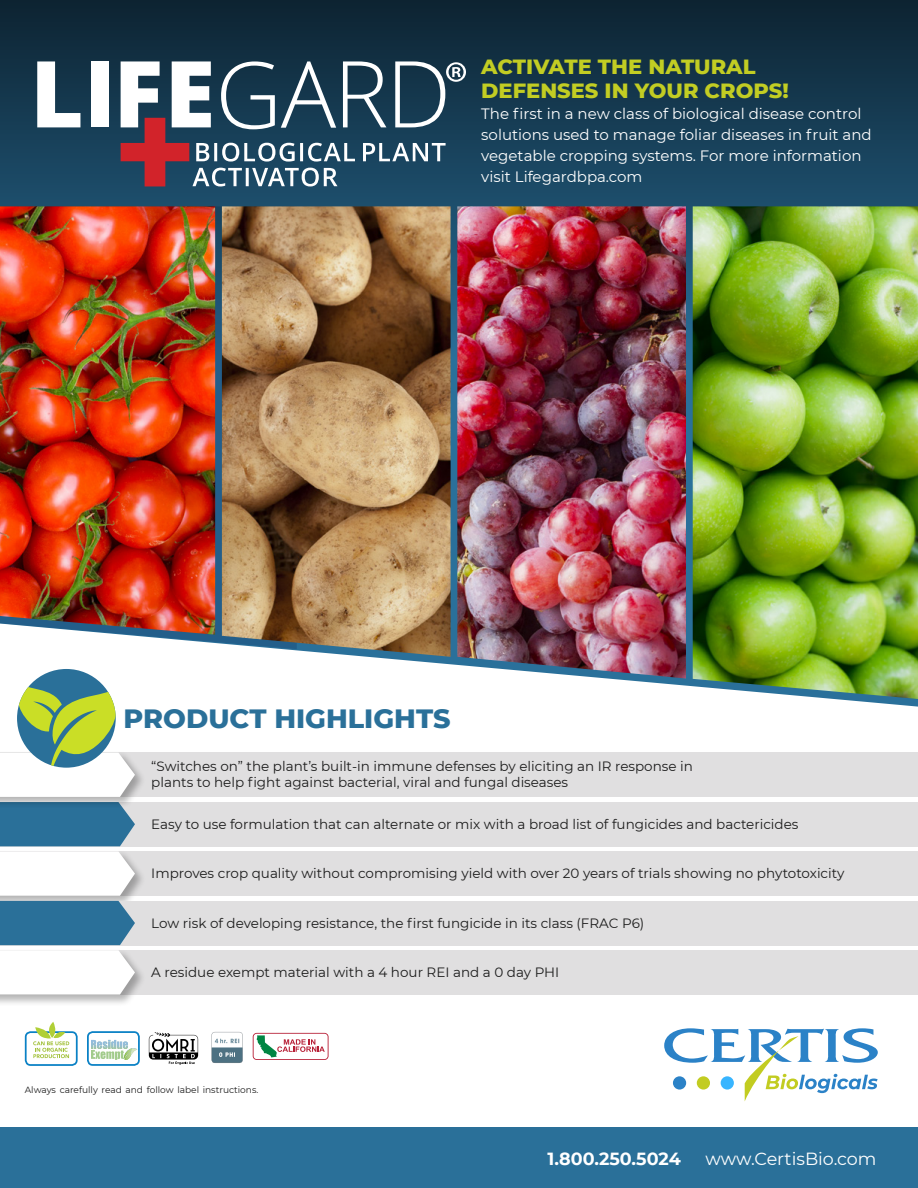
<style>
.page{position:relative;width:918px;height:1188px;background:#fff}
.page>*{position:absolute;margin:0;border:0;box-sizing:border-box;transform-origin:0 0}
.t1{font:800 27px "Montserrat";color:#2a7099}
.t2{font:800 21px/24.3px "Montserrat";color:#c2cd23}
.t3{font:17.55px "Montserrat";color:#fff}
.t4{font:700 17.55px "Montserrat";color:#fff}
.t5{font:15px/21px "Montserrat";color:#fff}
.t6{font:13.5px/16.5px "Montserrat";color:#1c1c1c}
.t7{font:9px "Montserrat";color:#1c1c1c}
</style>
<div class="page">
<svg style="left:32px;top:361px;width:886px;height:346px"></svg>
<div style="left:0;top:0;width:918px;height:361px;background:linear-gradient(to bottom,#0d2333,#2c7196)"></div>
<div style="left:0;top:802px;width:918px;height:44px;background:#e0dfe0"></div>
<div style="left:0;top:851px;width:918px;height:45px;background:#e0dfe0"></div>
<div style="left:0;top:849px;width:146px;height:59px;background:#000;opacity:.3"></div>
<div style="left:0;top:753px;width:918px;height:44px;background:#e0dfe0"></div>
<div style="left:0;top:750px;width:146px;height:59px;background:#000;opacity:.3"></div>
<div style="left:0;top:901px;width:918px;height:44px;background:#e0dfe0"></div>
<div style="left:0;top:950px;width:918px;height:45px;background:#e0dfe0"></div>
<div style="left:0;top:948px;width:146px;height:59px;background:#000;opacity:.3"></div>
<div style="left:0;top:1128px;width:918px;height:60px;background:#2a7099"></div>
<svg style="left:32px;top:206px;width:190px;height:443px"></svg>
<img style="left:457px;top:206px;width:229px;height:473px">
<img style="left:693px;top:206px;width:225px;height:493px">
<img style="left:222px;top:206px;width:229px;height:451px">
<img style="left:0;top:206px;width:215px;height:429px">
<div style="left:17px;top:669px;width:99px;height:99px;background:#2a7099;border-radius:50%"></div>
<svg style="left:0;top:683px;width:135px;height:312px"></svg>
<svg style="left:149px;top:1032px;width:49px;height:33px"></svg>
<svg style="left:212px;top:1032px;width:31px;height:31px"></svg>
<div style="left:87px;top:1031px;width:53px;height:35px;border:2px solid #0a81c5;border-radius:5px"></div>
<svg style="left:91px;top:1040px;width:46px;height:20px"></svg>
<div style="left:25px;top:1031px;width:53px;height:35px;border:2px solid #0a81c5;border-radius:5px"></div>
<svg style="left:33px;top:1022px;width:36px;height:36px"></svg>
<svg style="left:37px;top:61px;width:43px;height:66px"></svg>
<div style="left:91px;top:61px;width:18px;height:66px;background:#fff"></div>
<svg style="left:121px;top:61px;width:345px;height:125px"></svg>
<svg style="left:253px;top:1033px;width:76px;height:27px"></svg>
<svg style="left:664px;top:1028px;width:214px;height:73px"></svg>
<div style="left:673px;top:1076px;width:13px;height:14px;background:#2b82c7;border-radius:50%"></div>
<div style="left:697px;top:1076px;width:13px;height:14px;background:#c2cc21;border-radius:50%"></div>
<div style="left:721px;top:1076px;width:13px;height:14px;background:#38b5ff;border-radius:50%"></div>
<h2 class="t2" style="left:481px;top:53px;width:309px">ACTIVATE THE NATURAL<br>DEFENSES IN YOUR CROPS!</h2>
<p class="t5" style="left:481px;top:103px;width:392px">The first in a new class of biological disease control solutions used to manage foliar diseases in fruit and vegetable cropping systems. For more information visit Lifegardbpa.com</p>
<h1 class="t1" style="left:124px;top:698px;width:328px">PRODUCT HIGHLIGHTS</h1>
<p class="t6" style="left:151px;top:757px;width:543px">“Switches on” the plant’s built-in immune defenses by eliciting an IR response in plants to help fight against bacterial, viral and fungal diseases</p>
<p class="t6" style="left:151px;top:815px;width:649px">Easy to use formulation that can alternate or mix with a broad list of fungicides and bactericides</p>
<p class="t6" style="left:151px;top:865px;width:695px">Improves crop quality without compromising yield with over 20 years of trials showing no phytotoxicity</p>
<p class="t6" style="left:151px;top:914px;width:495px">Low risk of developing resistance, the first fungicide in its class (FRAC P6)</p>
<p class="t6" style="left:151px;top:964px;width:409px">A residue exempt material with a 4 hour REI and a 0 day PHI</p>
<p class="t7" style="left:25px;top:1083px;width:235px">Always carefully read and follow label instructions.</p>
<p class="t4" style="left:548px;top:1146px;width:135px">1.800.250.5024</p>
<p class="t3" style="left:706px;top:1146px;width:172px">www.CertisBio.com</p>
</div>
